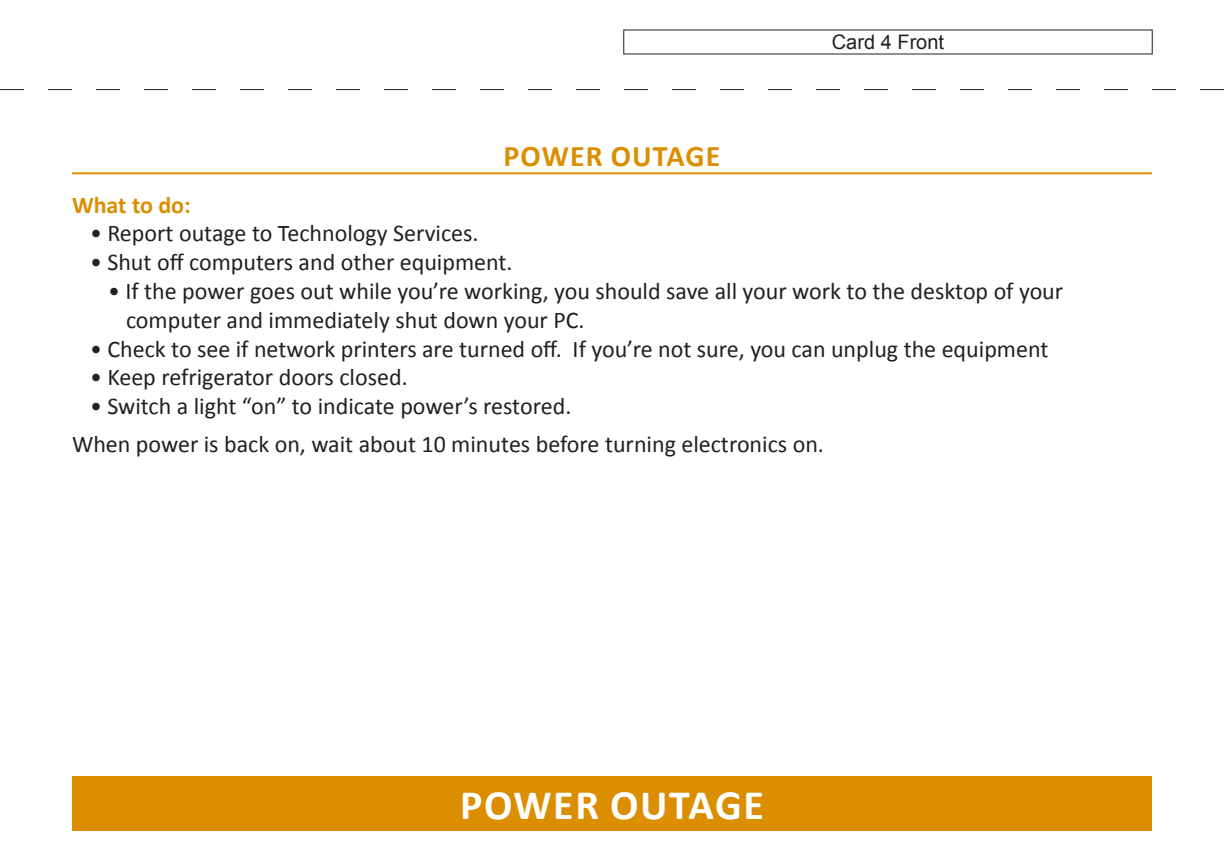
<style>
.page{position:relative;width:1224px;height:846px;background:#fff}
.page>*{position:absolute;margin:0;border:0;box-sizing:border-box;transform-origin:0 0}
.t1{font:700 42px "Calibri";letter-spacing:.04em;color:#fff}
.t2{font:700 30px "Calibri";letter-spacing:.04em;color:#db8f00}
.t3{font:24px/28.8px "Calibri";color:#231f20}
.t4{font:700 24px "Calibri";color:#db8f00}
.Card-ID{font:20px "Arial";color:#231f20}
</style>
<div class="page">
<svg style="left:0;top:89px;width:1224px;height:1px"></svg>
<div style="left:72px;top:776px;width:1080px;height:54px;background:#db8f00"></div>
<hr style="left:72px;top:172px;width:1080px;height:2px;background:#db8f00">
<p class="t2" style="left:503px;top:137px;width:219px">POWER OUTAGE</p>
<p class="Card-ID" style="left:832px;top:29px;width:114px">Card 4 Front</p>
<p class="t4" style="left:72px;top:189px;width:120px">What to do:</p>
<p class="t3" style="left:90px;top:219px;width:390px">• Report outage to Technology Services.</p>
<p class="t3" style="left:90px;top:248px;width:424px">• Shut off computers and other equipment.</p>
<p class="t3" style="left:126px;top:277px;width:939px;text-indent:-18px">• If the power goes out while you’re working, you should save all your work to the desktop of your computer and immediately shut down your PC.</p>
<p class="t3" style="left:90px;top:334px;width:960px">• Check to see if network printers are turned off. If you’re not sure, you can unplug the equipment</p>
<p class="t3" style="left:90px;top:363px;width:319px">• Keep refrigerator doors closed.</p>
<p class="t3" style="left:90px;top:392px;width:483px">• Switch a light “on” to indicate power’s restored.</p>
<p class="t3" style="left:72px;top:430px;width:754px">When power is back on, wait about 10 minutes before turning electronics on.</p>
<p class="t1" style="left:460px;top:778px;width:305px">POWER OUTAGE</p>
</div>
